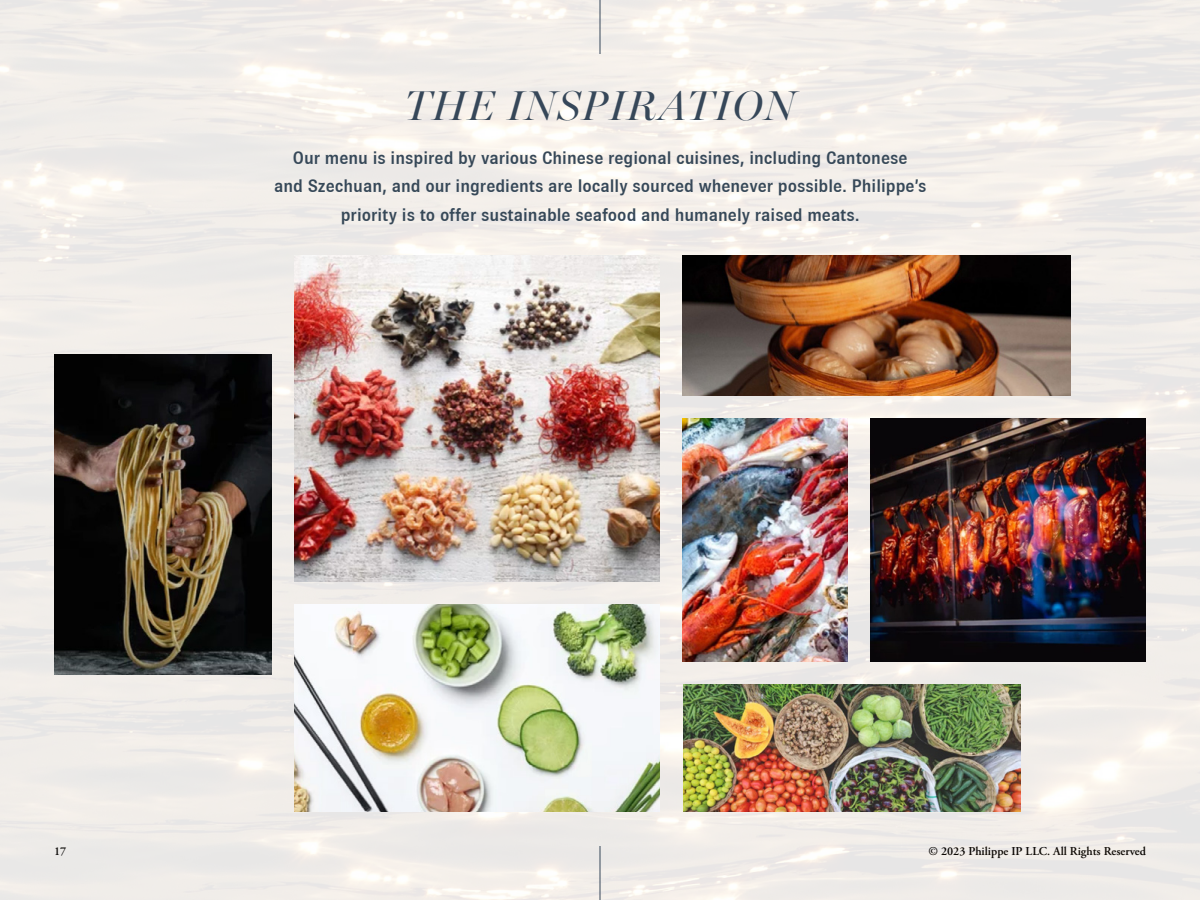
<style>
.page{position:relative;width:1200px;height:900px;background:#fff}
.page>*{position:absolute;margin:0;border:0;box-sizing:border-box;transform-origin:0 0}
.t1{font:italic 42px "Miller Banner";letter-spacing:.04em;color:#364759}
.t2{font:500 18px/28.5px "Brown";color:#364858;text-align:center}
.t3{font:600 12px "Adobe Garamond Pro";color:#000}
</style>
<div class="page">
<img style="left:0;top:0;width:1200px;height:900px">
<hr style="left:600px;top:0;width:1px;height:54px;background:#364759">
<hr style="left:600px;top:846px;width:1px;height:54px;background:#364759">
<img style="left:54px;top:354px;width:218px;height:321px">
<img style="left:294px;top:255px;width:366px;height:327px">
<img style="left:294px;top:604px;width:366px;height:208px">
<img style="left:683px;top:684px;width:338px;height:128px">
<img style="left:682px;top:255px;width:389px;height:141px">
<img style="left:870px;top:418px;width:276px;height:243px">
<img style="left:682px;top:418px;width:166px;height:244px">
<h1 class="t1" style="left:404px;top:81px;width:393px">THE INSPIRATION</h1>
<p class="t2" style="left:274px;top:143px;width:654px">Our menu is inspired by various Chinese regional cuisines, including Cantonese<br>and Szechuan, and our ingredients are locally sourced whenever possible. Philippe’s priority is to offer sustainable seafood and humanely raised meats.</p>
<p class="t3" style="left:54px;top:844px;width:14px">17</p>
<p class="t3" style="left:928px;top:844px;width:219px">© 2023 Philippe IP LLC. All Rights Reserved</p>
</div>
